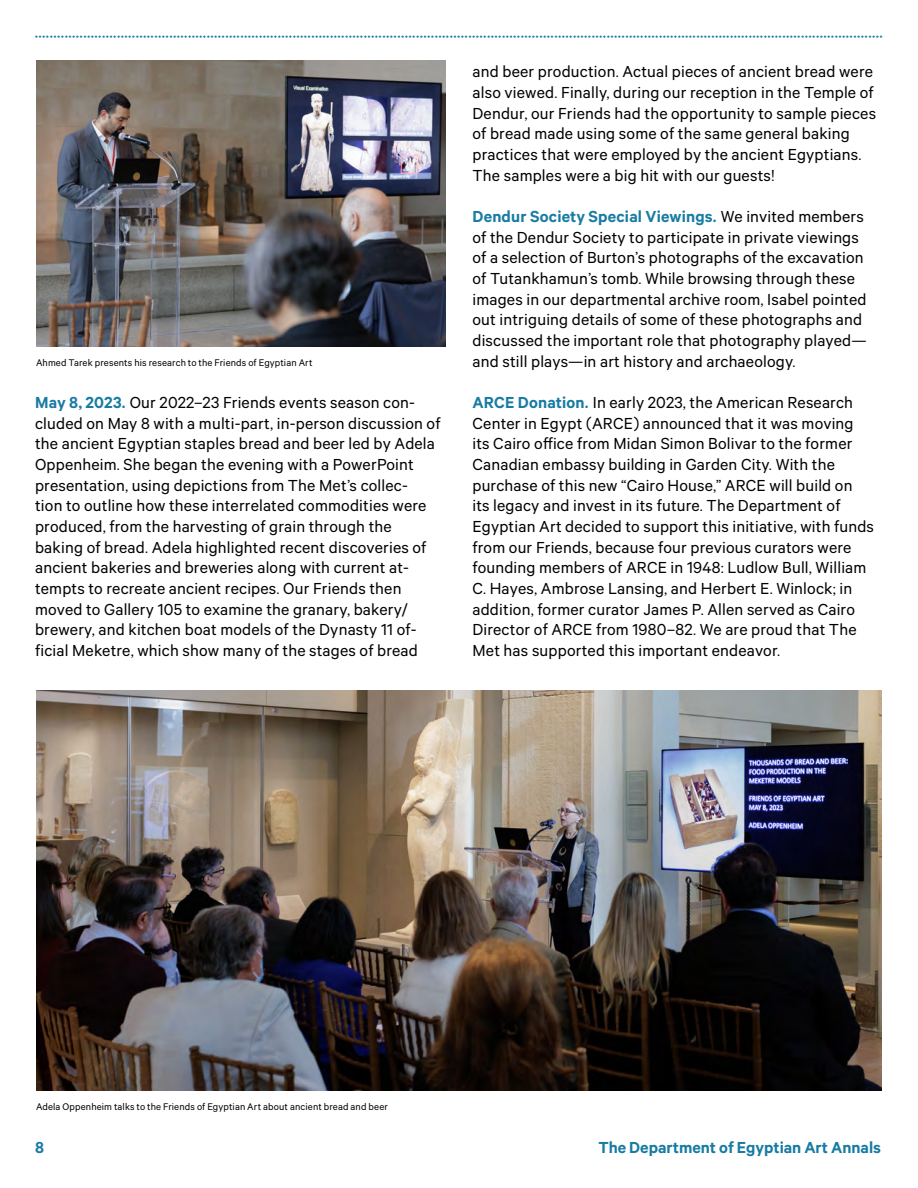
<style>
.page{position:relative;width:918px;height:1188px;background:#fff}
.page>*{position:absolute;margin:0;border:0;box-sizing:border-box;transform-origin:0 0}
.t1{font:18px/20.7px "The Met Sans";letter-spacing:.01em;color:#000}
.t2{font:600 18px "The Met Sans";color:#187ba2}
.t3{font:10.8px "The Met Sans";letter-spacing:.01em;color:#000}
.s1{font-weight:600;color:#187ba2}
</style>
<div class="page">
<img style="left:36px;top:60px;width:410px;height:286px">
<img style="left:36px;top:690px;width:846px;height:400px">
<p class="t3" style="left:36px;top:357px;width:278px">Ahmed Tarek presents his research to the Friends of Egyptian Art</p>
<p class="t1" style="left:35px;top:392px;width:407px"><span class="s1">May 8, 2023.</span> Our 2022–23 Friends events season con&shy;cluded on May 8 with a multi-part, in-person discussion of the ancient Egyptian staples bread and beer led by Adela Oppenheim. She began the evening with a PowerPoint presentation, using depictions from The Met’s collec-<br>tion to outline how these interrelated commodities were produced, from the harvesting of grain through the baking of bread. Adela highlighted recent discoveries of ancient bakeries and breweries along with current at&shy;tempts to recreate ancient recipes. Our Friends then moved to Gallery 105 to examine the granary, bakery/ brewery, and kitchen boat models of the Dynasty 11 of&shy;ficial Meketre, which show many of the stages of bread</p>
<p class="t1" style="left:472px;top:61px;width:405px">and beer production. Actual pieces of ancient bread were also viewed. Finally, during our reception in the Temple of Dendur, our Friends had the opportunity to sample pieces of bread made using some of the same general baking practices that were employed by the ancient Egyptians.<br>The samples were a big hit with our guests!</p>
<p class="t1" style="left:472px;top:206px;width:396px"><span class="s1">Dendur Society Special Viewings.</span> We invited members of the Dendur Society to participate in private viewings of a selection of Burton’s photographs of the excavation of Tutankhamun’s tomb. While browsing through these images in our departmental archive room, Isabel pointed out intriguing details of some of these photographs and discussed the important role that photography played— and still plays—in art history and archaeology.</p>
<p class="t1" style="left:472px;top:392px;width:403px"><span class="s1">ARCE Donation.</span> In early 2023, the American Research Center in Egypt (ARCE) announced that it was moving its Cairo office from Midan Simon Bolivar to the former Canadian embassy building in Garden City. With the purchase of this new “Cairo House,” ARCE will build on its legacy and invest in its future. The Department of Egyptian Art decided to support this initiative, with funds from our Friends, because four previous curators were founding members of ARCE in 1948: Ludlow Bull, William C. Hayes, Ambrose Lansing, and Herbert E. Winlock; in addition, former curator James P. Allen served as Cairo Director of ARCE from 1980–82. We are proud that The Met has supported this important endeavor.</p>
<p class="t3" style="left:36px;top:1100px;width:354px">Adela Oppenheim talks to the Friends of Egyptian Art about ancient bread and beer</p>
<p class="t2" style="left:35px;top:1137px;width:10px">8</p>
<p class="t2" style="left:598px;top:1137px;width:284px">The Department of Egyptian Art Annals</p>
</div>
